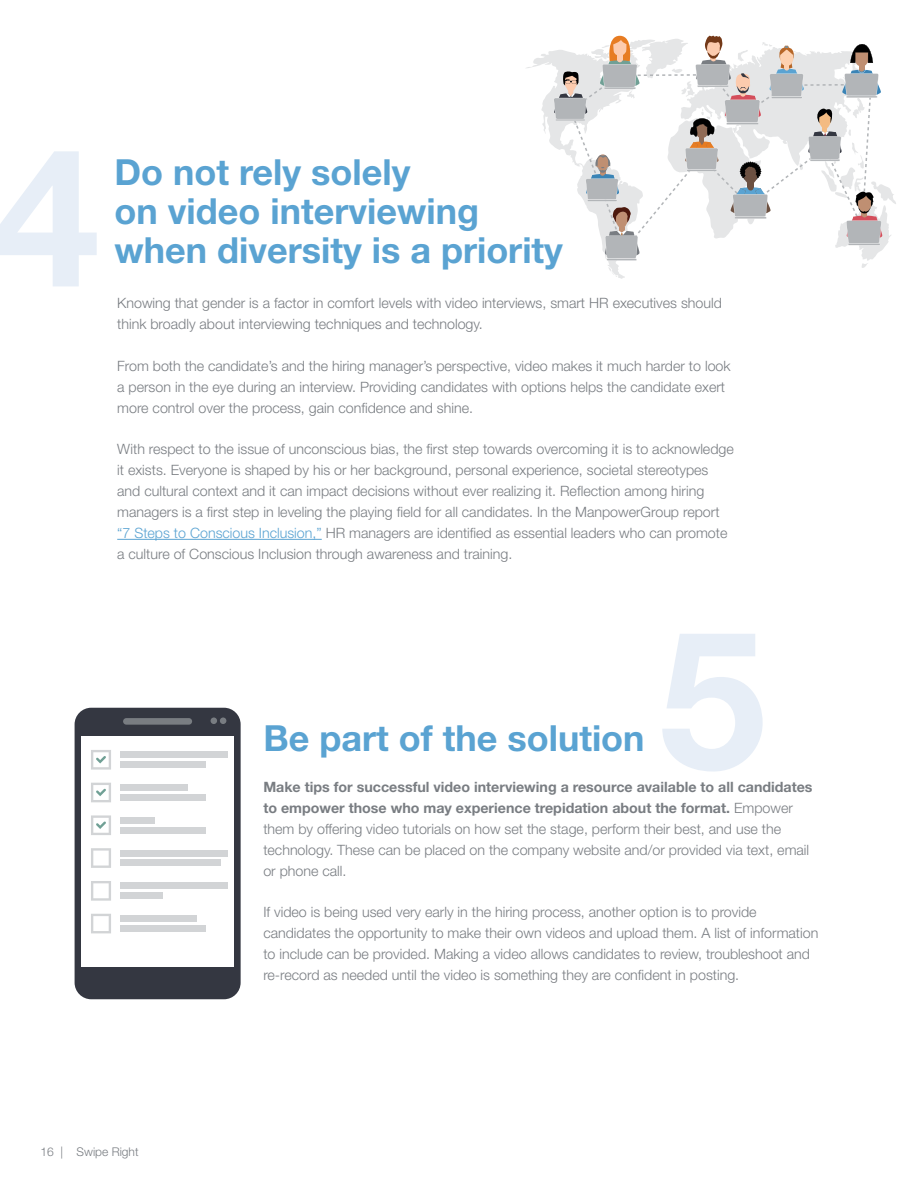
<style>
.page{position:relative;width:918px;height:1188px;background:#fff}
.page>*{position:absolute;margin:0;border:0;box-sizing:border-box;transform-origin:0 0}
.t1{font:700 192.9px "Helvetica Neue LT Std";color:#e7eef7}
.t2{font:700 36px/39px "Helvetica Neue LT Std";color:#5aa3d2}
.t3{font:300 14.25px/21px "Helvetica Neue LT Std";color:#797d82}
.t4{font:300 12px "Helvetica Neue LT Std";color:#797d82}
.s1{color:#5aa3d2}
.s2{font-weight:700}
</style>
<div class="page">
<svg style="left:526px;top:36px;width:370px;height:243px"></svg>
<hr style="left:555px;top:119px;width:30px;height:2px;background:#fff">
<hr style="left:117px;top:539px;width:205px;height:1px;background:#5aa3d2">
<div style="left:75px;top:708px;width:166px;height:291px;background:#343741;border-radius:17px"></div>
<div style="left:123px;top:718px;width:69px;height:7px;background:#797d82;border-radius:3px"></div>
<div style="left:211px;top:717px;width:6px;height:7px;background:#797d82;border-radius:50%"></div>
<div style="left:220px;top:717px;width:6px;height:7px;background:#797d82;border-radius:50%"></div>
<div style="left:81px;top:737px;width:153px;height:230px;background:#fff"></div>
<div style="left:120px;top:752px;width:108px;height:6px;background:#d2d4d6"></div>
<div style="left:120px;top:761px;width:86px;height:7px;background:#d2d4d6"></div>
<div style="left:120px;top:784px;width:68px;height:7px;background:#d2d4d6"></div>
<div style="left:120px;top:794px;width:86px;height:7px;background:#d2d4d6"></div>
<div style="left:120px;top:817px;width:35px;height:7px;background:#d2d4d6"></div>
<div style="left:120px;top:827px;width:86px;height:6px;background:#d2d4d6"></div>
<div style="left:120px;top:850px;width:108px;height:6px;background:#d2d4d6"></div>
<div style="left:120px;top:860px;width:101px;height:6px;background:#d2d4d6"></div>
<div style="left:120px;top:883px;width:108px;height:6px;background:#d2d4d6"></div>
<div style="left:120px;top:892px;width:43px;height:7px;background:#d2d4d6"></div>
<div style="left:120px;top:915px;width:77px;height:7px;background:#d2d4d6"></div>
<div style="left:120px;top:925px;width:86px;height:7px;background:#d2d4d6"></div>
<svg style="left:91px;top:848px;width:20px;height:20px"></svg>
<svg style="left:91px;top:881px;width:20px;height:20px"></svg>
<svg style="left:91px;top:914px;width:20px;height:19px"></svg>
<svg style="left:91px;top:750px;width:20px;height:20px"></svg>
<svg style="left:91px;top:783px;width:20px;height:19px"></svg>
<svg style="left:91px;top:815px;width:20px;height:20px"></svg>
<h1 class="t1" style="left:-8px;top:98px;width:109px">4</h1>
<h2 class="t2" style="left:114px;top:152px;width:450px">Do not rely solely<br>on video interviewing when diversity is a priority</h2>
<p class="t3" style="left:117px;top:293px;width:606px">Knowing that gender is a factor in comfort levels with video interviews, smart HR executives should think broadly about interviewing techniques and technology.</p>
<p class="t3" style="left:117px;top:355px;width:615px">From both the candidate’s and the hiring manager’s perspective, video makes it much harder to look a person in the eye during an interview. Providing candidates with options helps the candidate exert more control over the process, gain confidence and shine.</p>
<p class="t3" style="left:117px;top:438px;width:618px">With respect to the issue of unconscious bias, the first step towards overcoming it is to acknowledge it exists. Everyone is shaped by his or her background, personal experience, societal stereotypes and cultural context and it can impact decisions without ever realizing it. Reflection among hiring managers is a first step in leveling the playing field for all candidates. In the ManpowerGroup report <span class="s1">“7 Steps to Conscious Inclusion,”</span> HR managers are identified as essential leaders who can promote a culture of Conscious Inclusion through awareness and training.</p>
<p class="t4" style="left:41px;top:1144px;width:100px">16 | Swipe Right</p>
<h1 class="t1" style="left:659px;top:581px;width:109px">5</h1>
<h2 class="t2" style="left:263px;top:718px;width:383px">Be part of the solution</h2>
<p class="t3" style="left:263px;top:776px;width:551px"><span class="s2">Make tips for successful video interviewing a resource available to all candidates to empower those who may experience trepidation about the format.</span> Empower them by offering video tutorials on how set the stage, perform their best, and use the technology. These can be placed on the company website and/or provided via text, email or phone call.</p>
<p class="t3" style="left:263px;top:901px;width:557px">If video is being used very early in the hiring process, another option is to provide candidates the opportunity to make their own videos and upload them. A list of information to include can be provided. Making a video allows candidates to review, troubleshoot and re-record as needed until the video is something they are confident in posting.</p>
</div>
